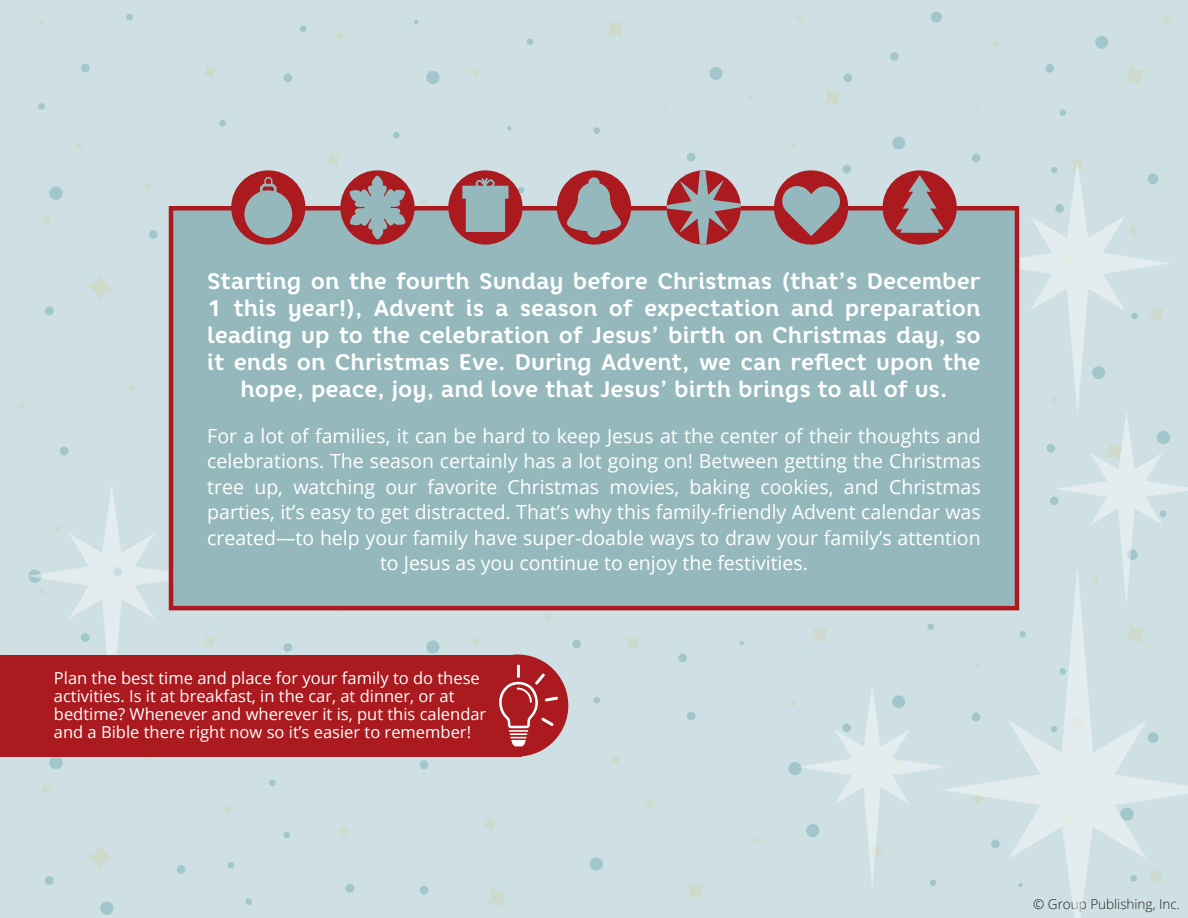
<style>
.page{position:relative;width:1188px;height:918px;background:#cee0e3}
.page>*{position:absolute;margin:0;border:0;box-sizing:border-box;transform-origin:0 0}
.t1{font:700 22.5px/27px "Core Rhino 65";color:#fff;text-align:center}
.t2{font:19.5px/25.5px "Open Sans";color:#fff;text-align:center}
.t3{font:16.5px/18px "Open Sans";color:#fff}
.t4{font:300 13.5px "Open Sans";color:#231f20}
</style>
<div class="page">
<svg style="left:88px;top:275px;width:25px;height:25px"></svg>
<svg style="left:41px;top:214px;width:11px;height:11px"></svg>
<svg style="left:128px;top:384px;width:9px;height:9px"></svg>
<svg style="left:18px;top:402px;width:6px;height:6px"></svg>
<svg style="left:812px;top:627px;width:15px;height:15px"></svg>
<div style="left:45px;top:307px;width:9px;height:8px;background:#a1c7cd;border-radius:50%"></div>
<div style="left:60px;top:447px;width:9px;height:8px;background:#a1c7cd;border-radius:50%"></div>
<svg style="left:469px;top:67px;width:11px;height:11px"></svg>
<svg style="left:203px;top:65px;width:13px;height:14px"></svg>
<svg style="left:74px;top:142px;width:8px;height:8px"></svg>
<svg style="left:144px;top:182px;width:9px;height:9px"></svg>
<svg style="left:40px;top:19px;width:5px;height:6px"></svg>
<svg style="left:607px;top:22px;width:16px;height:15px"></svg>
<svg style="left:334px;top:30px;width:11px;height:11px"></svg>
<div style="left:219px;top:120px;width:7px;height:7px;background:#a1c7cd;border-radius:50%"></div>
<svg style="left:283px;top:73px;width:9px;height:9px"></svg>
<div style="left:81px;top:63px;width:9px;height:9px;background:#a1c7cd;border-radius:50%"></div>
<svg style="left:507px;top:126px;width:5px;height:5px"></svg>
<div style="left:426px;top:71px;width:14px;height:13px;background:#a1c7cd;border-radius:50%"></div>
<div style="left:393px;top:132px;width:7px;height:6px;background:#a1c7cd;border-radius:50%"></div>
<div style="left:593px;top:127px;width:7px;height:7px;background:#a1c7cd;border-radius:50%"></div>
<div style="left:49px;top:187px;width:14px;height:13px;background:#a1c7cd;border-radius:50%"></div>
<svg style="left:88px;top:845px;width:25px;height:25px"></svg>
<svg style="left:222px;top:804px;width:10px;height:10px"></svg>
<svg style="left:339px;top:826px;width:10px;height:10px"></svg>
<svg style="left:41px;top:784px;width:11px;height:11px"></svg>
<svg style="left:484px;top:818px;width:13px;height:13px"></svg>
<svg style="left:645px;top:799px;width:11px;height:11px"></svg>
<svg style="left:1161px;top:14px;width:11px;height:11px"></svg>
<svg style="left:752px;top:837px;width:6px;height:6px"></svg>
<svg style="left:611px;top:755px;width:9px;height:9px"></svg>
<svg style="left:664px;top:104px;width:5px;height:5px"></svg>
<svg style="left:327px;top:152px;width:13px;height:13px"></svg>
<svg style="left:748px;top:95px;width:5px;height:5px"></svg>
<svg style="left:487px;top:889px;width:20px;height:19px"></svg>
<svg style="left:228px;top:862px;width:6px;height:6px"></svg>
<div style="left:177px;top:865px;width:9px;height:9px;background:#a1c7cd;border-radius:50%"></div>
<div style="left:245px;top:898px;width:7px;height:7px;background:#a1c7cd;border-radius:50%"></div>
<svg style="left:45px;top:876px;width:9px;height:9px"></svg>
<div style="left:149px;top:230px;width:9px;height:9px;background:#a1c7cd;border-radius:50%"></div>
<div style="left:346px;top:884px;width:8px;height:9px;background:#a1c7cd;border-radius:50%"></div>
<div style="left:126px;top:14px;width:7px;height:6px;background:#a1c7cd;border-radius:50%"></div>
<div style="left:590px;top:857px;width:13px;height:14px;background:#a1c7cd;border-radius:50%"></div>
<div style="left:269px;top:780px;width:7px;height:6px;background:#a1c7cd;border-radius:50%"></div>
<div style="left:283px;top:832px;width:7px;height:6px;background:#a1c7cd;border-radius:50%"></div>
<div style="left:420px;top:760px;width:8px;height:9px;background:#a1c7cd;border-radius:50%"></div>
<div style="left:420px;top:886px;width:8px;height:9px;background:#a1c7cd;border-radius:50%"></div>
<svg style="left:414px;top:20px;width:4px;height:4px"></svg>
<div style="left:300px;top:26px;width:7px;height:6px;background:#a1c7cd;border-radius:50%"></div>
<div style="left:38px;top:103px;width:7px;height:7px;background:#a1c7cd;border-radius:50%"></div>
<div style="left:100px;top:902px;width:14px;height:13px;background:#a1c7cd;border-radius:50%"></div>
<div style="left:527px;top:38px;width:6px;height:7px;background:#a1c7cd;border-radius:50%"></div>
<div style="left:931px;top:12px;width:11px;height:11px;background:#a1c7cd;border-radius:50%"></div>
<svg style="left:469px;top:636px;width:11px;height:11px"></svg>
<svg style="left:203px;top:635px;width:13px;height:13px"></svg>
<svg style="left:688px;top:883px;width:15px;height:15px"></svg>
<svg style="left:334px;top:610px;width:12px;height:1px"></svg>
<div style="left:283px;top:643px;width:9px;height:9px;background:#a1c7cd;border-radius:50%"></div>
<div style="left:927px;top:624px;width:7px;height:6px;background:#a1c7cd;border-radius:50%"></div>
<svg style="left:426px;top:640px;width:14px;height:14px"></svg>
<div style="left:593px;top:697px;width:7px;height:7px;background:#a1c7cd;border-radius:50%"></div>
<div style="left:49px;top:756px;width:14px;height:13px;background:#a1c7cd;border-radius:50%"></div>
<svg style="left:627px;top:636px;width:13px;height:14px"></svg>
<svg style="left:544px;top:614px;width:9px;height:9px"></svg>
<svg style="left:420px;top:197px;width:8px;height:9px"></svg>
<svg style="left:740px;top:641px;width:4px;height:4px"></svg>
<div style="left:518px;top:187px;width:7px;height:6px;background:#a1c7cd;border-radius:50%"></div>
<div style="left:572px;top:640px;width:9px;height:8px;background:#a1c7cd;border-radius:50%"></div>
<div style="left:1047px;top:444px;width:8px;height:9px;background:#a1c7cd;border-radius:50%"></div>
<div style="left:1050px;top:496px;width:8px;height:9px;background:#a1c7cd;border-radius:50%"></div>
<svg style="left:1071px;top:158px;width:12px;height:5px"></svg>
<svg style="left:789px;top:141px;width:7px;height:7px"></svg>
<svg style="left:795px;top:14px;width:9px;height:8px"></svg>
<svg style="left:824px;top:89px;width:17px;height:17px"></svg>
<svg style="left:1126px;top:66px;width:18px;height:19px"></svg>
<div style="left:842px;top:165px;width:9px;height:8px;background:#a1c7cd;border-radius:50%"></div>
<div style="left:972px;top:154px;width:8px;height:9px;background:#a1c7cd;border-radius:50%"></div>
<svg style="left:843px;top:73px;width:9px;height:9px"></svg>
<div style="left:687px;top:153px;width:9px;height:8px;background:#a1c7cd;border-radius:50%"></div>
<svg style="left:892px;top:136px;width:13px;height:14px"></svg>
<div style="left:1060px;top:109px;width:6px;height:7px;background:#a1c7cd;border-radius:50%"></div>
<svg style="left:992px;top:41px;width:7px;height:7px"></svg>
<div style="left:709px;top:67px;width:14px;height:13px;background:#a1c7cd;border-radius:50%"></div>
<svg style="left:1045px;top:64px;width:9px;height:9px"></svg>
<svg style="left:890px;top:52px;width:9px;height:9px"></svg>
<div style="left:1095px;top:36px;width:13px;height:13px;background:#a1c7cd;border-radius:50%"></div>
<div style="left:678px;top:654px;width:9px;height:8px;background:#a1c7cd;border-radius:50%"></div>
<div style="left:687px;top:712px;width:9px;height:8px;background:#a1c7cd;border-radius:50%"></div>
<svg style="left:1056px;top:413px;width:132px;height:157px"></svg>
<svg style="left:789px;top:688px;width:154px;height:198px"></svg>
<svg style="left:29px;top:485px;width:166px;height:170px"></svg>
<svg style="left:1019px;top:163px;width:150px;height:250px"></svg>
<svg style="left:943px;top:570px;width:245px;height:348px"></svg>
<div style="left:169px;top:206px;width:850px;height:404px;background:#95b8bc;border:4px solid #aa1a1e"></div>
<div style="left:0;top:655px;width:521px;height:102px;background:#aa1a1e"></div>
<div style="left:467px;top:655px;width:101px;height:101px;background:#aa1a1e;border-radius:50%"></div>
<svg style="left:499px;top:664px;width:59px;height:82px"></svg>
<div style="left:231px;top:170px;width:74px;height:75px;background:#aa1a1e;border-radius:50%"></div>
<svg style="left:244px;top:177px;width:48px;height:61px"></svg>
<div style="left:557px;top:170px;width:74px;height:75px;background:#aa1a1e;border-radius:50%"></div>
<svg style="left:567px;top:177px;width:54px;height:61px"></svg>
<div style="left:448px;top:170px;width:75px;height:75px;background:#aa1a1e;border-radius:50%"></div>
<svg style="left:462px;top:178px;width:46px;height:54px"></svg>
<div style="left:883px;top:170px;width:74px;height:75px;background:#aa1a1e;border-radius:50%"></div>
<svg style="left:896px;top:175px;width:48px;height:58px"></svg>
<div style="left:340px;top:170px;width:75px;height:75px;background:#aa1a1e;border-radius:50%"></div>
<svg style="left:350px;top:176px;width:55px;height:63px"></svg>
<svg style="left:654px;top:170px;width:105px;height:75px"></svg>
<div style="left:774px;top:170px;width:74px;height:75px;background:#aa1a1e;border-radius:50%"></div>
<svg style="left:781px;top:185px;width:60px;height:51px"></svg>
<p class="t1" style="left:207px;top:267px;width:775px">Starting on the fourth Sunday before Christmas (that’s December 1 this year!), Advent is a season of expectation and preparation leading up to the celebration of Jesus’ birth on Christmas day, so it ends on Christmas Eve. During Advent, we can reflect upon the hope, peace, joy, and love that Jesus’ birth brings to all of us.</p>
<p class="t2" style="left:207px;top:422px;width:775px">For a lot of families, it can be hard to keep Jesus at the center of their thoughts and celebrations. The season certainly has a lot going on! Between getting the Christmas tree up, watching our favorite Christmas movies, baking cookies, and Christmas parties, it’s easy to get distracted. That’s why this family-friendly Advent calendar was created—to help your family have super-doable ways to draw your family’s attention to Jesus as you continue to enjoy the festivities.</p>
<p class="t3" style="left:54px;top:669px;width:434px">Plan the best time and place for your family to do these activities. Is it at breakfast, in the car, at dinner, or at bedtime? Whenever and wherever it is, put this calendar and a Bible there right now so it’s easier to remember!</p>
<p class="t4" style="left:1033px;top:895px;width:148px">© Group Publishing, Inc.</p>
</div>
